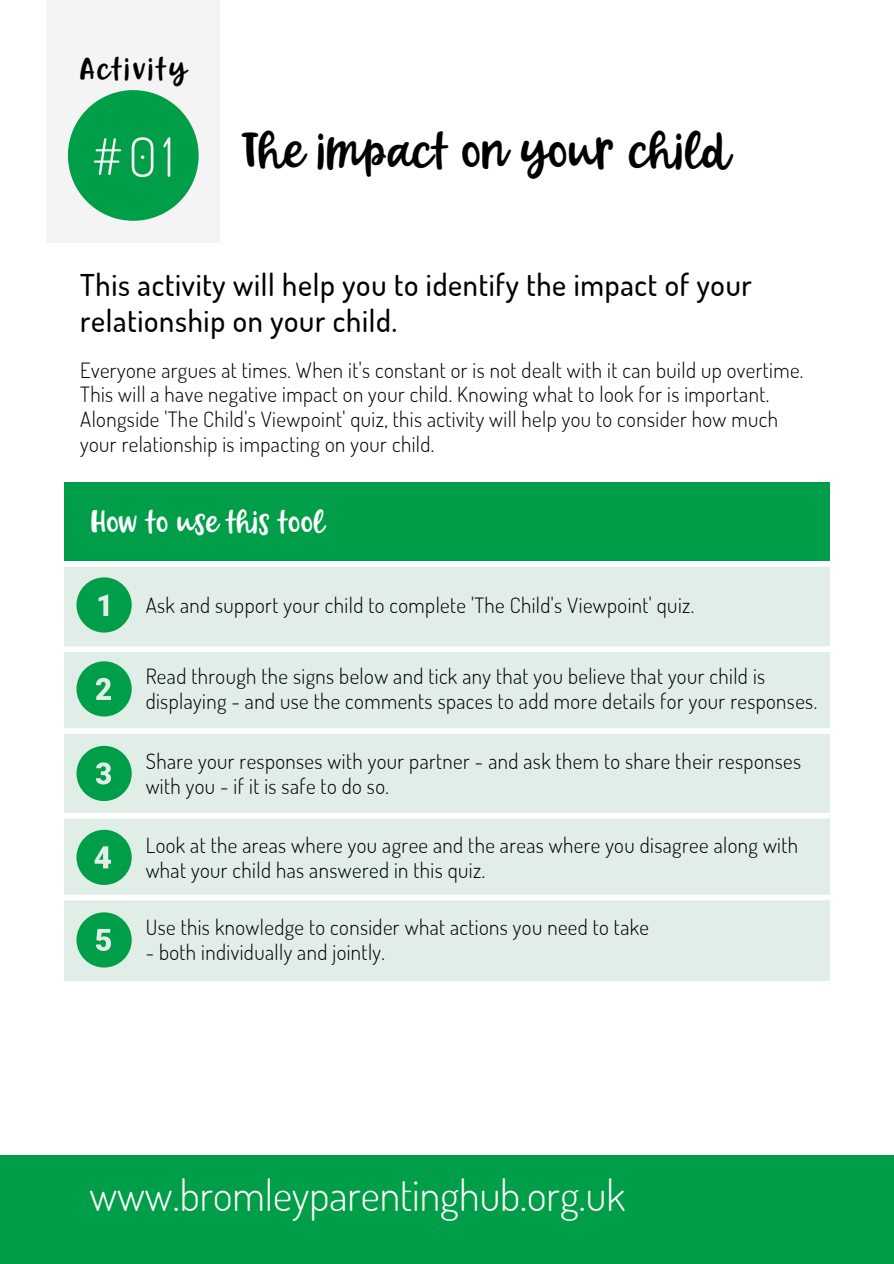
<style>
.page{position:relative;width:894px;height:1264px;background:#fff}
.page>*{position:absolute;margin:0;border:0;box-sizing:border-box;transform-origin:0 0}
.t1{font:300 54px "Dosis";color:#f4f4f4}
.t2{font:48px "Forever Grateful";letter-spacing:.02em;color:#000}
.t3{font:300 42px "Dosis";color:#fff}
.t4{font:500 30px/36px "Dosis";letter-spacing:.025em;color:#000}
.t5{font:30px "Forever Grateful";letter-spacing:.025em;color:#fff}
.t6{font:30px "Forever Grateful";letter-spacing:.1em;color:#000}
.t7{font:300 21px/24.8px "Dosis";letter-spacing:.02em;color:#000}
</style>
<div class="page">
<div style="left:46px;top:0;width:174px;height:243px;background:#f4f4f4"></div>
<svg style="left:68px;top:90px;width:130px;height:131px"></svg>
<div style="left:64px;top:482px;width:765px;height:79px;background:#009e49"></div>
<div style="left:65px;top:565px;width:764px;height:416px;background:#e1ede7"></div>
<div style="left:76px;top:577px;width:56px;height:55px;background:#009e49;border-radius:50%"></div>
<svg style="left:99px;top:594px;width:9px;height:22px"></svg>
<div style="left:76px;top:661px;width:56px;height:55px;background:#009e49;border-radius:50%"></div>
<svg style="left:96px;top:678px;width:15px;height:22px"></svg>
<div style="left:76px;top:745px;width:56px;height:56px;background:#009e49;border-radius:50%"></div>
<svg style="left:96px;top:762px;width:15px;height:22px"></svg>
<div style="left:76px;top:829px;width:56px;height:56px;background:#009e49;border-radius:50%"></div>
<svg style="left:94px;top:846px;width:17px;height:22px"></svg>
<div style="left:76px;top:912px;width:56px;height:55px;background:#009e49;border-radius:50%"></div>
<svg style="left:96px;top:928px;width:15px;height:23px"></svg>
<div style="left:60px;top:646px;width:832px;height:6px;background:#fff"></div>
<div style="left:59px;top:728px;width:832px;height:6px;background:#fff"></div>
<div style="left:62px;top:812px;width:831px;height:6px;background:#fff"></div>
<div style="left:60px;top:894px;width:832px;height:6px;background:#fff"></div>
<div style="left:62px;top:561px;width:831px;height:5px;background:#fff"></div>
<div style="left:0;top:1155px;width:893px;height:108px;background:#009e49"></div>
<p class="t6" style="left:80px;top:55px;width:107px">Activity</p>
<p class="t1" style="left:92px;top:121px;width:84px">#01</p>
<p class="t2" style="left:242px;top:128px;width:488px">The impact on your child</p>
<p class="t4" style="left:80px;top:266px;width:673px">This activity will help you to identify the impact of your relationship on your child.</p>
<p class="t7" style="left:80px;top:357px;width:724px">Everyone argues at times. When it's constant or is not dealt with it can build up overtime.</p>
<p class="t7" style="left:80px;top:382px;width:699px">This will a have negative impact on your child. Knowing what to look for is important.<br>Alongside 'The Child's Viewpoint' quiz, this activity will help you to consider how much your relationship is impacting on your child.</p>
<p class="t5" style="left:92px;top:508px;width:234px">How to use this tool</p>
<p class="t7" style="left:146px;top:592px;width:550px">Ask and support your child to complete 'The Child's Viewpoint' quiz.</p>
<p class="t7" style="left:146px;top:663px;width:672px">Read through the signs below and tick any that you believe that your child is displaying - and use the comments spaces to add more details for your responses.</p>
<p class="t7" style="left:146px;top:748px;width:656px">Share your responses with your partner - and ask them to share their responses with you - if it is safe to do so.</p>
<p class="t7" style="left:146px;top:832px;width:653px">Look at the areas where you agree and the areas where you disagree along with what your child has answered in this quiz.</p>
<p class="t7" style="left:146px;top:914px;width:504px">Use this knowledge to consider what actions you need to take</p>
<p class="t7" style="left:146px;top:939px;width:241px">- both individually and jointly.</p>
<p class="t3" style="left:89px;top:1168px;width:537px">www.bromleyparentinghub.org.uk</p>
</div>
